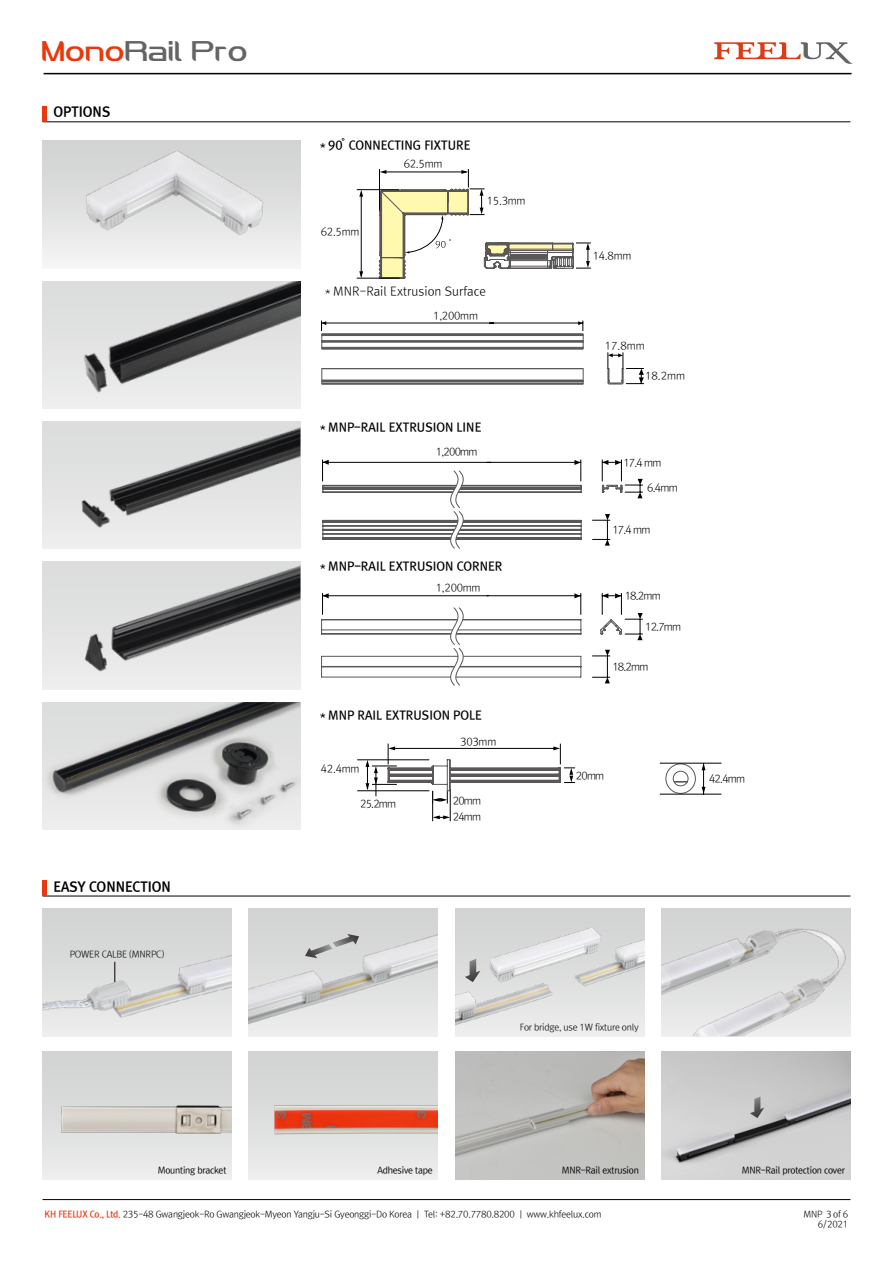
<style>
.page{position:relative;width:893px;height:1263px;background:#fff}
.page>*{position:absolute;margin:0;border:0;box-sizing:border-box;transform-origin:0 0}
.t1{font:30px "HH Feelux 1.0";color:#656464}
.t2{font:13.5px "Rix Go EB";color:#000}
.t3{font:12px "Rix Go B";color:#000}
.t4{font:12px "Rix Go L";color:#000}
.t5{font:10.5px/15.9px "Rix Go L";letter-spacing:-.075em;color:#000}
.t6{font:9px/10.8px "Rix Go L";letter-spacing:-.025em;color:#000;text-align:right}
.t7{font:9px "Rix Go M";letter-spacing:-.025em;color:#000}
.s1{color:#e8380d}
.s2{font-family:"Rix Go B";color:#e8380d}
</style>
<div class="page">
<svg style="left:714px;top:42px;width:139px;height:22px"></svg>
<hr style="left:44px;top:73px;width:807px;height:1px;background:#000">
<hr style="left:43px;top:1199px;width:807px;height:1px;background:#000">
<img style="left:43px;top:141px;width:257px;height:123px">
<hr style="left:43px;top:122px;width:807px;height:1px;background:#000">
<hr style="left:43px;top:106px;width:4px;height:16px;background:#e8380d">
<hr style="left:361px;top:193px;width:1px;height:83px;background:#000">
<hr style="left:357px;top:189px;width:42px;height:1px;background:#000">
<hr style="left:357px;top:278px;width:42px;height:1px;background:#000">
<svg style="left:359px;top:190px;width:4px;height:7px"></svg>
<svg style="left:359px;top:271px;width:4px;height:7px"></svg>
<svg style="left:379px;top:169px;width:212px;height:110px"></svg>
<hr style="left:43px;top:896px;width:807px;height:1px;background:#000">
<hr style="left:43px;top:880px;width:4px;height:16px;background:#e8380d">
<div style="left:43px;top:909px;width:189px;height:127px;background:#d5d6d6"></div>
<img style="left:43px;top:955px;width:189px;height:81px">
<img style="left:249px;top:909px;width:189px;height:127px">
<svg style="left:305px;top:934px;width:54px;height:24px"></svg>
<img style="left:455px;top:909px;width:189px;height:127px">
<svg style="left:465px;top:959px;width:15px;height:23px"></svg>
<svg style="left:115px;top:962px;width:1px;height:20px"></svg>
<img style="left:661px;top:1052px;width:189px;height:127px">
<img style="left:249px;top:1052px;width:189px;height:127px">
<img style="left:43px;top:1052px;width:189px;height:127px">
<img style="left:455px;top:1052px;width:189px;height:127px">
<img style="left:661px;top:909px;width:189px;height:127px">
<svg style="left:750px;top:1096px;width:14px;height:22px"></svg>
<img style="left:43px;top:281px;width:257px;height:128px">
<svg style="left:665px;top:764px;width:31px;height:30px"></svg>
<hr style="left:660px;top:763px;width:61px;height:1px;background:#000">
<hr style="left:660px;top:794px;width:61px;height:1px;background:#000">
<hr style="left:703px;top:764px;width:1px;height:30px;background:#000">
<svg style="left:702px;top:763px;width:3px;height:7px"></svg>
<svg style="left:702px;top:787px;width:3px;height:7px"></svg>
<hr style="left:432px;top:791px;width:1px;height:30px;background:#000">
<hr style="left:450px;top:791px;width:1px;height:30px;background:#000">
<hr style="left:358px;top:790px;width:71px;height:1px;background:#000">
<hr style="left:358px;top:759px;width:71px;height:1px;background:#000">
<svg style="left:433px;top:815px;width:17px;height:4px"></svg>
<svg style="left:366px;top:744px;width:209px;height:59px"></svg>
<img style="left:43px;top:702px;width:257px;height:128px">
<svg style="left:322px;top:460px;width:321px;height:89px"></svg>
<div style="left:43px;top:421px;width:257px;height:128px;background:linear-gradient(to bottom,#dadbdb,#ededed)"></div>
<img style="left:59px;top:427px;width:241px;height:122px">
<svg style="left:321px;top:593px;width:322px;height:93px"></svg>
<div style="left:43px;top:562px;width:257px;height:127px;background:#e0e1e1"></div>
<img style="left:59px;top:565px;width:241px;height:124px">
<hr style="left:490px;top:323px;width:93px;height:1px;background:#000">
<hr style="left:322px;top:323px;width:172px;height:1px;background:#000">
<svg style="left:321px;top:321px;width:5px;height:29px"></svg>
<hr style="left:322px;top:340px;width:261px;height:1px;background:#595757">
<hr style="left:322px;top:341px;width:261px;height:1px;background:#595757">
<hr style="left:322px;top:342px;width:261px;height:1px;background:#595757">
<hr style="left:322px;top:347px;width:261px;height:1px;background:#595757">
<hr style="left:322px;top:335px;width:261px;height:1px;background:#595757">
<hr style="left:322px;top:334px;width:261px;height:1px;background:#595757">
<hr style="left:322px;top:348px;width:261px;height:1px;background:#595757">
<hr style="left:322px;top:349px;width:261px;height:1px;background:#595757">
<svg style="left:578px;top:321px;width:6px;height:29px"></svg>
<svg style="left:322px;top:369px;width:1px;height:14px"></svg>
<hr style="left:322px;top:383px;width:261px;height:1px;background:#595757">
<hr style="left:322px;top:380px;width:261px;height:1px;background:#595757">
<hr style="left:322px;top:381px;width:261px;height:1px;background:#595757">
<hr style="left:322px;top:384px;width:261px;height:1px;background:#595757">
<hr style="left:322px;top:368px;width:261px;height:1px;background:#595757">
<svg style="left:583px;top:368px;width:1px;height:17px"></svg>
<svg style="left:607px;top:352px;width:37px;height:33px"></svg>
<h1 class="t1" style="left:41px;top:36px;width:208px"><span class="s1">Mono</span>Rail Pro</h1>
<h2 class="t2" style="left:54px;top:104px;width:58px">OPTIONS</h2>
<h2 class="t2" style="left:54px;top:878px;width:119px">EASY CONNECTION</h2>
<p class="t6" style="left:70px;top:949px;width:96px">POWER CALBE (MNRPC)</p>
<h3 class="t3" style="left:317px;top:138px;width:155px">＊90˚CONNECTING FIXTURE</h3>
<p class="t5" style="left:404px;top:155px;width:40px">62.5mm</p>
<p class="t5" style="left:321px;top:224px;width:40px">62.5mm</p>
<p class="t5" style="left:487px;top:193px;width:40px">15.3mm</p>
<h3 class="t4" style="left:322px;top:284px;width:165px">＊MNR-Rail Extrusion Surface</h3>
<p class="t5" style="left:433px;top:307px;width:46px">1,200mm</p>
<h3 class="t3" style="left:317px;top:420px;width:166px">＊MNP-RAIL EXTRUSION LINE</h3>
<p class="t5" style="left:436px;top:444px;width:43px">1,200mm</p>
<h3 class="t3" style="left:317px;top:559px;width:186px">＊MNP-RAIL EXTRUSION CORNER</h3>
<p class="t5" style="left:436px;top:580px;width:46px">1,200mm</p>
<h3 class="t3" style="left:317px;top:708px;width:166px">＊MNP RAIL EXTRUSION POLE</h3>
<p class="t5" style="left:460px;top:733px;width:38px">303mm</p>
<p class="t5" style="left:321px;top:760px;width:40px">42.4mm</p>
<p class="t5" style="left:360px;top:796px;width:38px">25.2mm</p>
<p class="t5" style="left:453px;top:793px;width:30px">20mm<br>24mm</p>
<p class="t5" style="left:593px;top:247px;width:40px">14.8mm</p>
<p class="t5" style="left:605px;top:337px;width:41px">17.8mm</p>
<p class="t5" style="left:645px;top:368px;width:41px">18.2mm</p>
<p class="t5" style="left:623px;top:455px;width:40px">17.4 mm</p>
<p class="t5" style="left:647px;top:480px;width:32px">6.4mm</p>
<p class="t5" style="left:612px;top:522px;width:40px">17.4 mm</p>
<p class="t5" style="left:625px;top:588px;width:38px">18.2mm</p>
<p class="t5" style="left:645px;top:619px;width:38px">12.7mm</p>
<p class="t5" style="left:612px;top:659px;width:38px">18.2mm</p>
<p class="t5" style="left:576px;top:767px;width:30px">20mm</p>
<p class="t5" style="left:709px;top:771px;width:38px">42.4mm</p>
<p class="t6" style="left:520px;top:1022px;width:120px">For bridge, use 1W fixture only</p>
<p class="t7" style="left:158px;top:1165px;width:70px">Mounting bracket</p>
<p class="t7" style="left:377px;top:1165px;width:57px">Adhesive tape</p>
<p class="t7" style="left:562px;top:1165px;width:79px">MNR-Rail extrusion</p>
<p class="t7" style="left:742px;top:1165px;width:105px">MNR-Rail protection cover</p>
<p class="t6" style="left:803px;top:1208px;width:46px">MNP of 6<br>6/2021</p>
<p class="t6" style="left:45px;top:1208px;width:558px"><span class="s2">KH FEELUX Co., Ltd.</span> 235-48 Gwangjeok-Ro Gwangjeok-Myeon Yangju-Si Gyeonggi-Do Korea ㅣ Tel: +82.70.7780.8200 ㅣ www.khfeelux.com</p>
<p class="t6" style="left:826px;top:1208px;width:7px">3</p>
</div>
